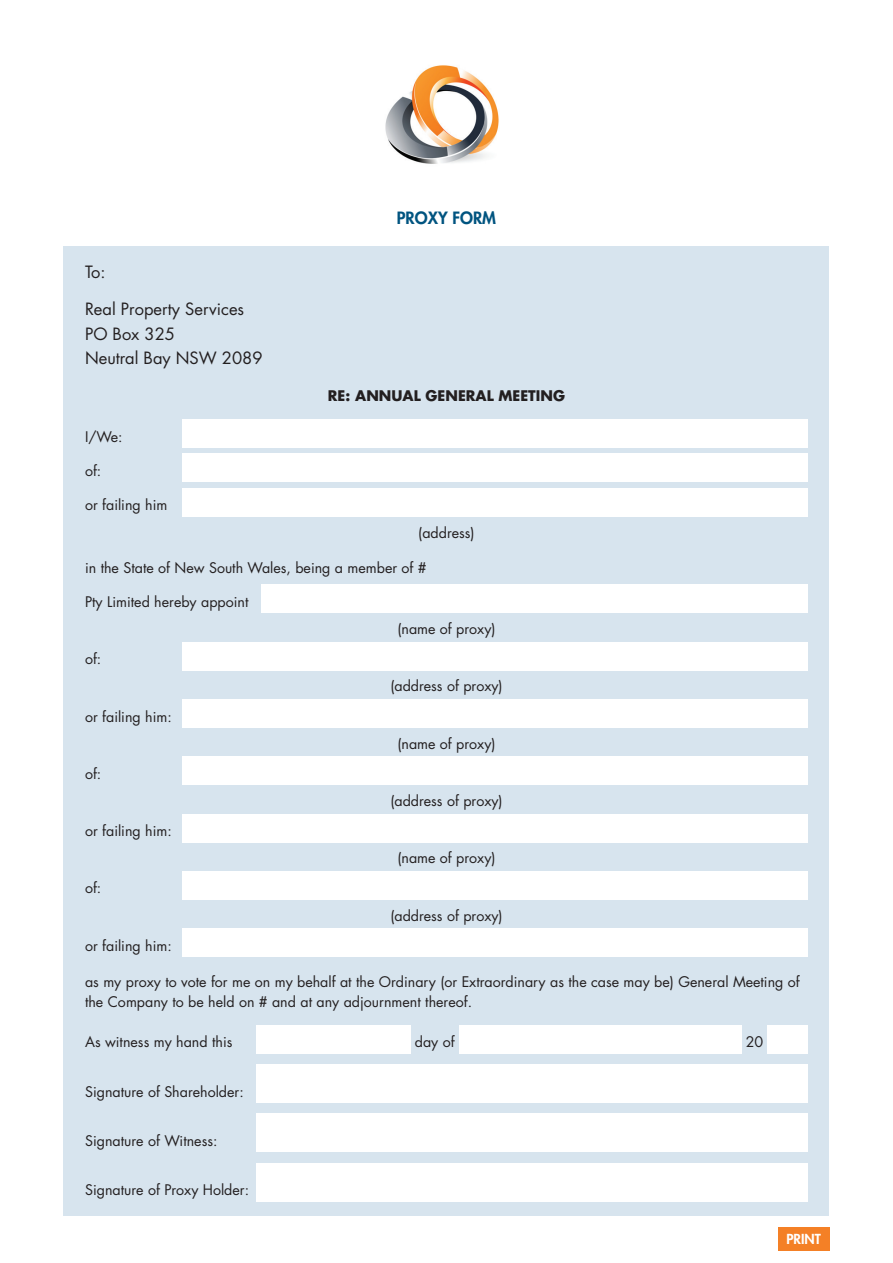
<style>
.page{position:relative;width:893px;height:1263px;background:#fff}
.page>*{position:absolute;margin:0;border:0;box-sizing:border-box;transform-origin:0 0}
.t1{font:16.5px/24.6px "Futura";color:#231f20}
.t2{font:800 16.5px "Futura CE";color:#005480}
.t3{font:14.25px/19.5px "Futura";color:#231f20}
.t4{font:700 14.25px "Futura CE";color:#231f20}
.t5{font:800 13.5px "Futura CE";color:#fff}
</style>
<div class="page">
<div style="left:64px;top:247px;width:765px;height:969px;background:#d7e4ee"></div>
<div style="left:183px;top:419px;width:625px;height:28px;background:#fff"></div>
<div style="left:183px;top:454px;width:625px;height:28px;background:#fff"></div>
<div style="left:183px;top:488px;width:625px;height:28px;background:#fff"></div>
<div style="left:262px;top:585px;width:546px;height:28px;background:#fff"></div>
<div style="left:183px;top:642px;width:625px;height:28px;background:#fff"></div>
<div style="left:183px;top:699px;width:625px;height:29px;background:#fff"></div>
<div style="left:183px;top:757px;width:625px;height:28px;background:#fff"></div>
<div style="left:183px;top:814px;width:625px;height:28px;background:#fff"></div>
<div style="left:183px;top:871px;width:625px;height:28px;background:#fff"></div>
<div style="left:183px;top:928px;width:625px;height:29px;background:#fff"></div>
<div style="left:256px;top:1025px;width:154px;height:28px;background:#fff"></div>
<div style="left:459px;top:1025px;width:282px;height:28px;background:#fff"></div>
<div style="left:768px;top:1025px;width:40px;height:28px;background:#fff"></div>
<div style="left:256px;top:1064px;width:552px;height:39px;background:#fff"></div>
<div style="left:256px;top:1114px;width:552px;height:38px;background:#fff"></div>
<div style="left:256px;top:1163px;width:552px;height:38px;background:#fff"></div>
<div style="left:778px;top:1227px;width:51px;height:23px;background:#f48026"></div>
<img style="left:385px;top:65px;width:114px;height:99px">
<p class="t1" style="left:85px;top:259px;width:22px">To:</p>
<p class="t1" style="left:85px;top:297px;width:179px">Real Property Services<br>PO Box 325<br>Neutral Bay NSW 2089</p>
<p class="t3" style="left:85px;top:427px;width:39px">I/We:</p>
<p class="t3" style="left:85px;top:461px;width:18px">of:</p>
<p class="t3" style="left:85px;top:495px;width:84px">or failing him</p>
<p class="t2" style="left:397px;top:206px;width:101px">PROXY FORM</p>
<p class="t4" style="left:328px;top:385px;width:239px">RE: ANNUAL GENERAL MEETING</p>
<p class="t3" style="left:418px;top:523px;width:58px">(address)</p>
<p class="t3" style="left:85px;top:558px;width:343px">in the State of New South Wales, being a member of #</p>
<p class="t3" style="left:85px;top:592px;width:165px">Pty Limited hereby appoint</p>
<p class="t3" style="left:397px;top:619px;width:100px">(name of proxy)</p>
<p class="t3" style="left:85px;top:649px;width:18px">of:</p>
<p class="t3" style="left:390px;top:677px;width:114px">(address of proxy)</p>
<p class="t3" style="left:85px;top:707px;width:88px">or failing him:</p>
<p class="t3" style="left:397px;top:734px;width:100px">(name of proxy)</p>
<p class="t3" style="left:85px;top:764px;width:18px">of:</p>
<p class="t3" style="left:390px;top:791px;width:114px">(address of proxy)</p>
<p class="t3" style="left:85px;top:821px;width:88px">or failing him:</p>
<p class="t3" style="left:397px;top:848px;width:100px">(name of proxy)</p>
<p class="t3" style="left:85px;top:878px;width:18px">of:</p>
<p class="t3" style="left:390px;top:906px;width:114px">(address of proxy)</p>
<p class="t3" style="left:85px;top:936px;width:88px">or failing him:</p>
<p class="t3" style="left:85px;top:972px;width:716px">as my proxy to vote for me on my behalf at the Ordinary (or Extraordinary as the case may be) General Meeting of the Company to be held on # and at any adjournment thereof.</p>
<p class="t3" style="left:85px;top:1032px;width:149px">As witness my hand this</p>
<p class="t3" style="left:415px;top:1033px;width:41px">day of</p>
<p class="t3" style="left:746px;top:1033px;width:19px">20</p>
<p class="t3" style="left:85px;top:1082px;width:160px">Signature of Shareholder:</p>
<p class="t3" style="left:85px;top:1131px;width:134px">Signature of Witness:</p>
<p class="t3" style="left:85px;top:1180px;width:166px">Signature of Proxy Holder:</p>
<p class="t5" style="left:786px;top:1229px;width:36px">PRINT</p>
</div>
